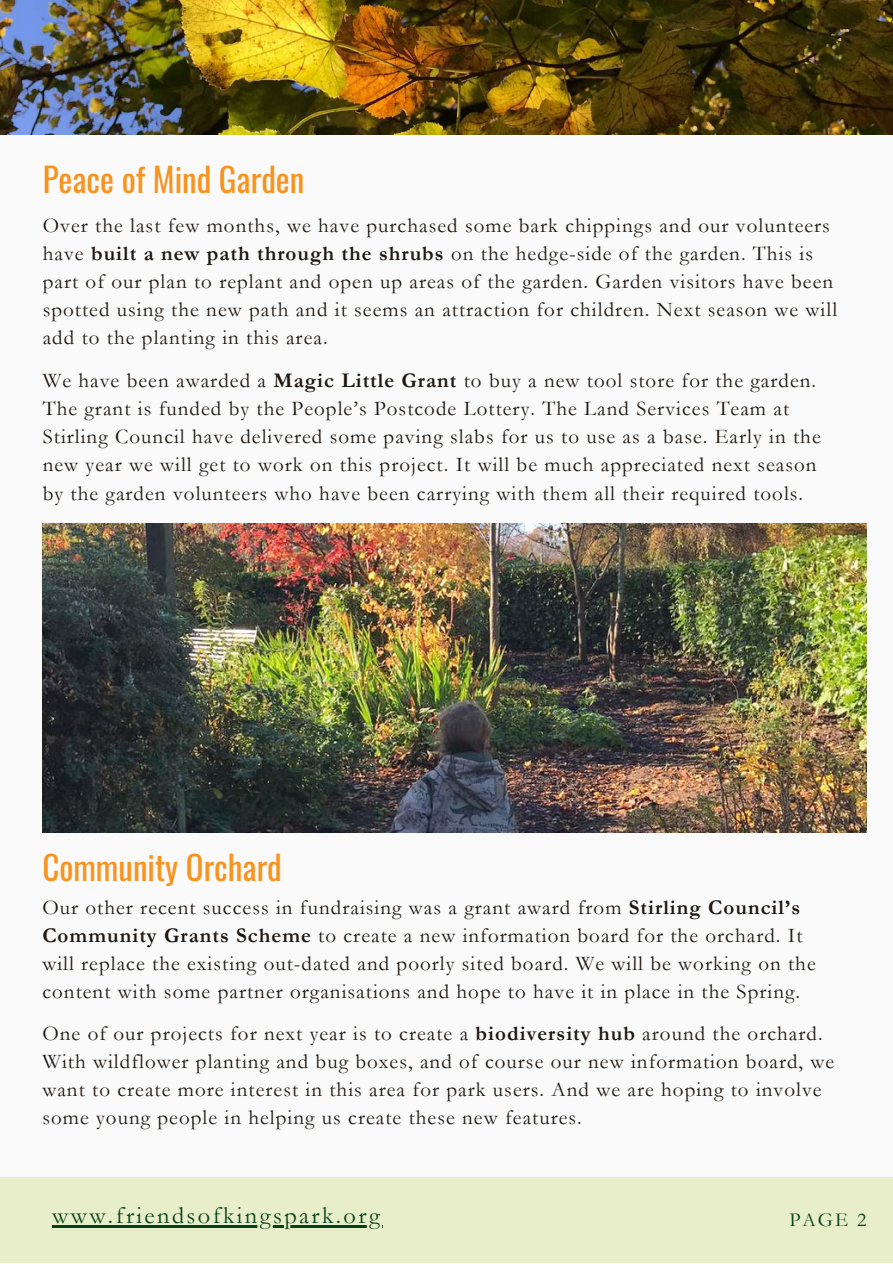
<style>
.page{position:relative;width:893px;height:1264px;background:#fff}
.page>*{position:absolute;margin:0;border:0;box-sizing:border-box;transform-origin:0 0}
.t1{font:33px "Oswald";color:#f7931e}
.t2{font:24.3px "Garamond";letter-spacing:.1em;color:#054119}
.t3{font:21px/28px "Garamond";letter-spacing:.05em;color:#1d1611}
.t4{font:19.8px "Garamond";color:#054119}
.s1{font-weight:700}
</style>
<div class="page">
<div style="left:0;top:0;width:892px;height:1262px;background:#fafafa"></div>
<div style="left:0;top:1176px;width:892px;height:86px;background:#e9eeca"></div>
<img style="left:0;top:0;width:892px;height:134px">
<img style="left:43px;top:523px;width:823px;height:310px">
<hr style="left:52px;top:1225px;width:330px;height:2px;background:#054119">
<h1 class="t1" style="left:43px;top:154px;width:263px">Peace of Mind Garden</h1>
<p class="t3" style="left:43px;top:211px;width:795px">Over the last few months, we have purchased some bark chippings and our volunteers have <span class="s1">built a new path through the shrubs</span> on the hedge-side of the garden. This is part of our plan to replant and open up areas of the garden. Garden visitors have been spotted using the new path and it seems an attraction for children. Next season we will add to the planting in this area.</p>
<p class="t3" style="left:43px;top:367px;width:779px">We have been awarded a <span class="s1">Magic Little Grant</span> to buy a new tool store for the garden.<br>The grant is funded by the People’s Postcode Lottery. The Land Services Team at Stirling Council have delivered some paving slabs for us to use as a base. Early in the new year we will get to work on this project. It will be much appreciated next season by the garden volunteers who have been carrying with them all their required tools.</p>
<h1 class="t1" style="left:42px;top:841px;width:241px">Community Orchard</h1>
<p class="t3" style="left:42px;top:893px;width:774px">Our other recent success in fundraising was a grant award from <span class="s1">Stirling Council’s Community Grants Scheme</span> to create a new information board for the orchard. It will replace the existing out-dated and poorly sited board. We will be working on the content with some partner organisations and hope to have it in place in the Spring.</p>
<p class="t3" style="left:42px;top:1019px;width:793px">One of our projects for next year is to create a <span class="s1">biodiversity hub</span> around the orchard.<br>With wildflower planting and bug boxes, and of course our new information board, we want to create more interest in this area for park users. And we are hoping to involve some young people in helping us create these new features.</p>
<p class="t2" style="left:52px;top:1201px;width:329px">www.friendsofkingspark.org</p>
<p class="t4" style="left:789px;top:1209px;width:78px">PAGE 2</p>
</div>
